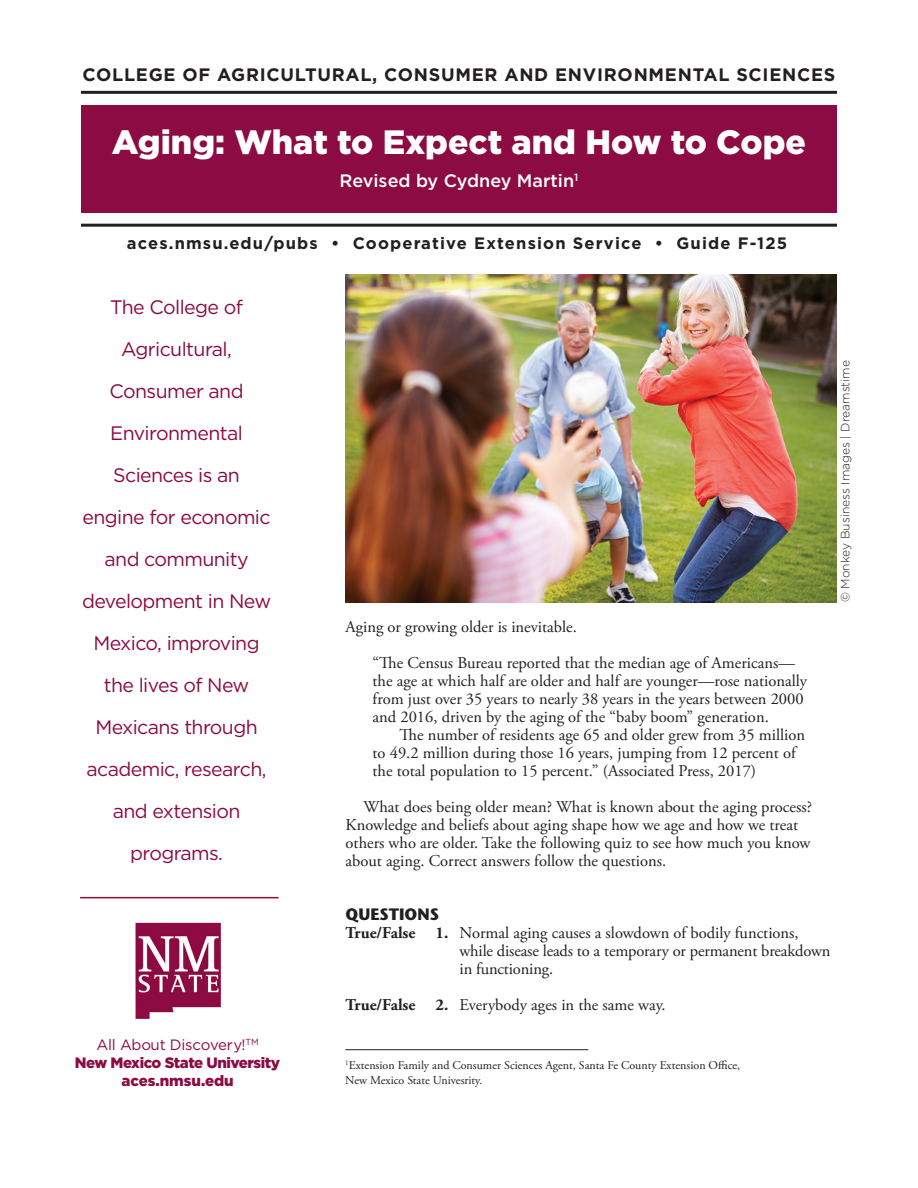
<style>
.page{position:relative;width:918px;height:1188px;background:#fff}
.page>*{position:absolute;margin:0;border:0;box-sizing:border-box;transform-origin:0 0}
.t1{font:900 33.75px "Gotham";color:#fff}
.Clause{font:19.5px/42px "Gotham";letter-spacing:-.03em;color:#8c0b42;text-align:center}
.t2{font:700 18px "Gotham";letter-spacing:.04em;color:#231f20}
.t3{font:500 18px "Gotham";color:#fff}
.A_Body_Text_11_12_no{font:16.5px/18px "Adobe Garamond Pro";color:#231f20}
.A_Body_Text_11_12{font:16.5px/18px "Adobe Garamond Pro";color:#231f20}
.t4{font:700 16.5px "Gotham";letter-spacing:.07em;color:#231f20}
.A_Subtitle1_11_12_AL{font:700 16.5px "Stone Sans";color:#231f20}
.t5{font:900 15px "Gotham";letter-spacing:-.03em;color:#8c0b42}
.t6{font:15px "Gotham";letter-spacing:-.01em;color:#8c0b42}
.t7{font:900 15px "Gotham";color:#8c0b42}
.Footnote{font:12px/14.4px "Adobe Garamond Pro";color:#231f20}
.t8{font:300 12px "Gotham";color:#231f20}
.s1{font-weight:700}
</style>
<div class="page">
<img style="left:346px;top:275px;width:491px;height:327px">
<hr style="left:345px;top:1049px;width:243px;height:1px;background:#231f20">
<hr style="left:81px;top:91px;width:756px;height:3px;background:#231f20">
<hr style="left:81px;top:224px;width:756px;height:3px;background:#231f20">
<div style="left:81px;top:105px;width:756px;height:108px;background:#8c0b42"></div>
<hr style="left:80px;top:897px;width:199px;height:1px;background:#8c0b42">
<img style="left:135px;top:922px;width:86px;height:97px">
<p class="t2" style="left:83px;top:63px;width:754px">COLLEGE OF AGRICULTURAL, CONSUMER AND ENVIRONMENTAL SCIENCES</p>
<p class="t1" style="left:112px;top:119px;width:696px">Aging: What to Expect and How to Cope</p>
<p class="t3" style="left:340px;top:169px;width:240px">Revised by Cydney Martin<sup>1</sup></p>
<p class="t4" style="left:127px;top:232px;width:662px">aces.nmsu.edu/pubs • Cooperative Extension Service • Guide F-125</p>
<p class="Clause" style="left:82px;top:286px;width:191px">The College of<br>Agricultural,<br>Consumer and<br>Environmental<br>Sciences is an engine for economic and community development in New<br>Mexico, improving the lives of New<br>Mexicans through academic, research, and extension programs.</p>
<p class="t6" style="left:96px;top:1035px;width:164px">All About Discovery!<sup>TM</sup></p>
<p class="t5" style="left:75px;top:1052px;width:207px">New Mexico State University</p>
<p class="t7" style="left:121px;top:1070px;width:114px">aces.nmsu.edu</p>
<p class="A_Body_Text_11_12_no" style="left:346px;top:618px;width:233px">Aging or growing older is inevitable.</p>
<p class="A_Body_Text_11_12_no" style="left:373px;top:654px;width:436px">“The Census Bureau reported that the median age of Americans— the age at which half are older and half are younger—rose nationally from just over 35 years to nearly 38 years in the years between 2000 and 2016, driven by the aging of the “baby boom” generation.</p>
<p class="A_Body_Text_11_12_no" style="left:373px;top:726px;width:434px;text-indent:27px">The number of residents age 65 and older grew from 35 million to 49.2 million during those 16 years, jumping from 12 percent of the total population to 15 percent.” (Associated Press, 2017)</p>
<p class="A_Body_Text_11_12" style="left:346px;top:798px;width:468px;text-indent:18px">What does being older mean? What is known about the aging process?<br>Knowledge and beliefs about aging shape how we age and how we treat others who are older. Take the following quiz to see how much you know about aging. Correct answers follow the questions.</p>
<p class="A_Subtitle1_11_12_AL" style="left:346px;top:904px;width:95px">QUESTIONS</p>
<p class="A_Body_Text_11_12_no" style="left:346px;top:924px;width:455px"><span class="s1">True/False 1.</span> Normal aging causes a slowdown of bodily functions,</p>
<p class="A_Body_Text_11_12_no" style="left:460px;top:942px;width:372px">while disease leads to a temporary or permanent breakdown in functioning.</p>
<p class="A_Body_Text_11_12_no" style="left:346px;top:996px;width:322px"><span class="s1">True/False 2.</span> Everybody ages in the same way.</p>
<p class="t8" style="left:838px;top:602px;width:243px;rotate:-90deg">© Monkey Business Images | Dreamstime</p>
<p class="Footnote" style="left:345px;top:1059px;width:396px"><sup>1</sup>Extension Family and Consumer Sciences Agent, Santa Fe County Extension Office,<br>New Mexico State Univesrity.</p>
</div>
